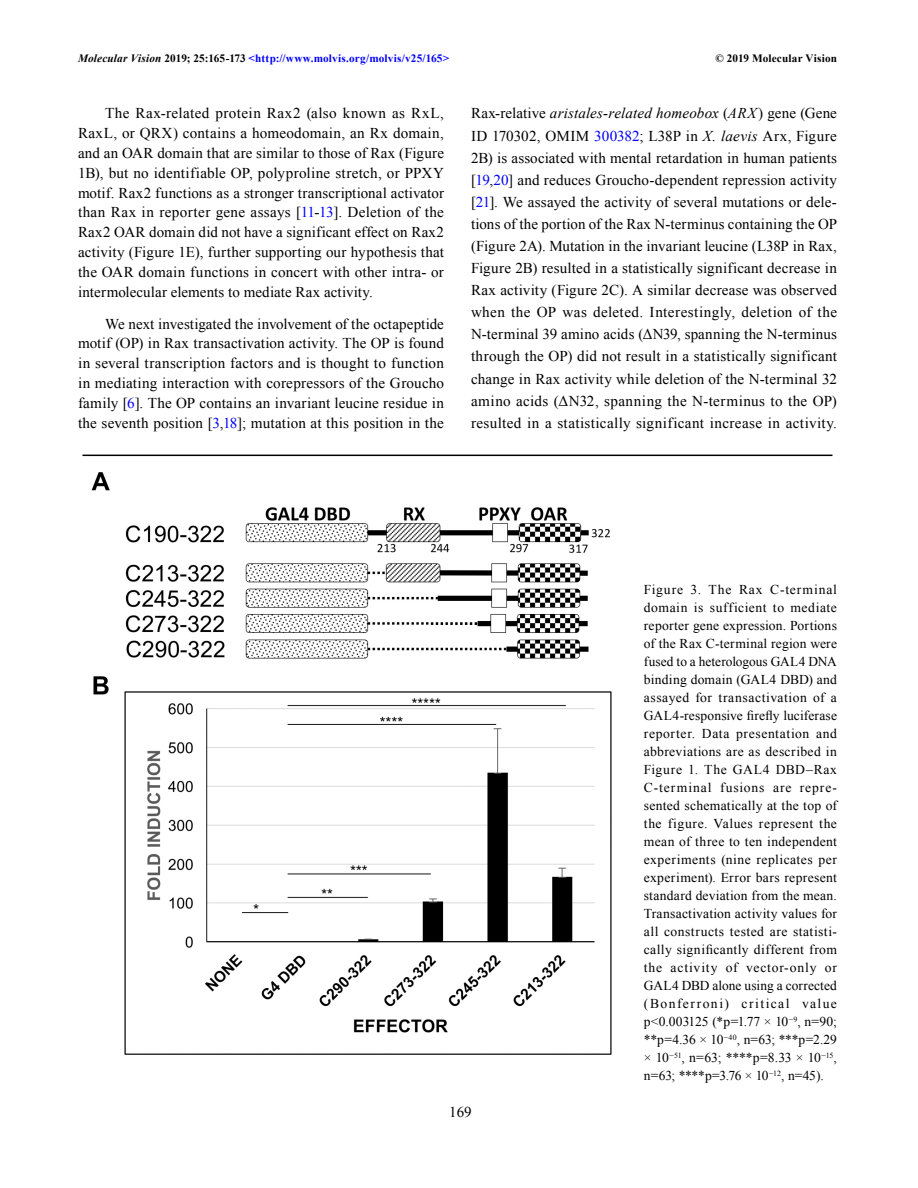
<style>
.page{position:relative;width:918px;height:1188px;background:#fff}
.page>*{position:absolute;margin:0;border:0;box-sizing:border-box;transform-origin:0 0}
.Para_Ind{font:15px/19.8px "Times New Roman";letter-spacing:.015em;color:#000;text-align:justify}
.Folio{font:15px "Times New Roman";color:#000}
.Fig_Caption{font:13.5px/18px "Times New Roman";letter-spacing:.055em;color:#000;text-align:justify}
.Header_Align_Left{font:700 11.25px "Times New Roman";letter-spacing:.015em;color:#00f}
.Header_Align_Right{font:700 11.25px "Times New Roman";letter-spacing:.015em;color:#000}
.s1{font-style:italic;color:#000}
.s2{color:#000}
.s3{color:#00f}
.s4{font-style:italic}
</style>
<div class="page">
<img style="left:91px;top:472px;width:521px;height:583px">
<hr style="left:82px;top:455px;width:750px;height:1px;background:#000">
<p class="Header_Align_Left" style="left:78px;top:50px;width:373px"><span class="s1">Molecular Vision</span> <span class="s2">2019; 25:165-173</span> &lt;http://www.molvis.org/molvis/v25/165&gt;</p>
<p class="Header_Align_Right" style="left:715px;top:50px;width:123px">© 2019 Molecular Vision</p>
<p class="Para_Ind" style="left:78px;top:103px;width:368px;text-indent:27px">The Rax-related protein Rax2 (also known as RxL, RaxL, or QRX) contains a homeodomain, an Rx domain, and an OAR domain that are similar to those of Rax (Figure 1B), but no identifiable OP, polyproline stretch, or PPXY motif. Rax2 functions as a stronger transcriptional activator than Rax in reporter gene assays [<span class="s3">11</span>-<span class="s3">13</span>]. Deletion of the Rax2 OAR domain did not have a significant effect on Rax2 activity (Figure 1E), further supporting our hypothesis that the OAR domain functions in concert with other intra- or intermolecular elements to mediate Rax activity.</p>
<p class="Para_Ind" style="left:78px;top:313px;width:368px;text-indent:27px">We next investigated the involvement of the octapeptide motif (OP) in Rax transactivation activity. The OP is found in several transcription factors and is thought to function in mediating interaction with corepressors of the Groucho family [<span class="s3">6</span>]. The OP contains an invariant leucine residue in the seventh position [<span class="s3">3</span>,<span class="s3">18</span>]; mutation at this position in the</p>
<p class="Para_Ind" style="left:471px;top:102px;width:368px;line-height:22px">Rax-relative <span class="s4">aristales-related homeobox</span> (<span class="s4">ARX</span>) gene (Gene ID 170302, OMIM <span class="s3">300382</span>; L38P in <span class="s4">X. laevis</span> Arx, Figure 2B) is associated with mental retardation in human patients [<span class="s3">19</span>,<span class="s3">20</span>] and reduces Groucho-dependent repression activity [<span class="s3">21</span>]. We assayed the activity of several mutations or dele&shy;tions of the portion of the Rax N-terminus containing the OP (Figure 2A). Mutation in the invariant leucine (L38P in Rax, Figure 2B) resulted in a statistically significant decrease in Rax activity (Figure 2C). A similar decrease was observed when the OP was deleted. Interestingly, deletion of the N-terminal 39 amino acids (ΔN39, spanning the N-terminus through the OP) did not result in a statistically significant change in Rax activity while deletion of the N-terminal 32 amino acids (ΔN32, spanning the N-terminus to the OP) resulted in a statistically significant increase in activity.</p>
<p class="Fig_Caption" style="left:644px;top:580px;width:195px">Figure 3. The Rax C-terminal domain is sufficient to mediate reporter gene expression. Portions of the Rax C-terminal region were fused to a heterologous GAL4 DNA binding domain (GAL4 DBD) and assayed for transactivation of a GAL4-responsive firefly luciferase reporter. Data presentation and abbreviations are as described in Figure 1. The GAL4 DBD–Rax C-terminal fusions are repre&shy;sented schematically at the top of the figure. Values represent the mean of three to ten independent experiments (nine replicates per experiment). Error bars represent standard deviation from the mean.<br>Transactivation activity values for all constructs tested are statisti&shy;cally significantly different from the activity of vector-only or GAL4 DBD alone using a corrected (Bonferroni) critical value p&lt;0.003125 (*p=1.77 × 10<sup>−9</sup>, n=90; **p=4.36 × 10<sup>−40</sup>, n=63; ***p=2.29 × 10<sup>−51</sup>, n=63; ****p=8.33 × 10<sup>−15</sup>, n=63; ****p=3.76 × 10<sup>−12</sup>, n=45).</p>
<p class="Folio" style="left:449px;top:1102px;width:24px">169</p>
</div>
